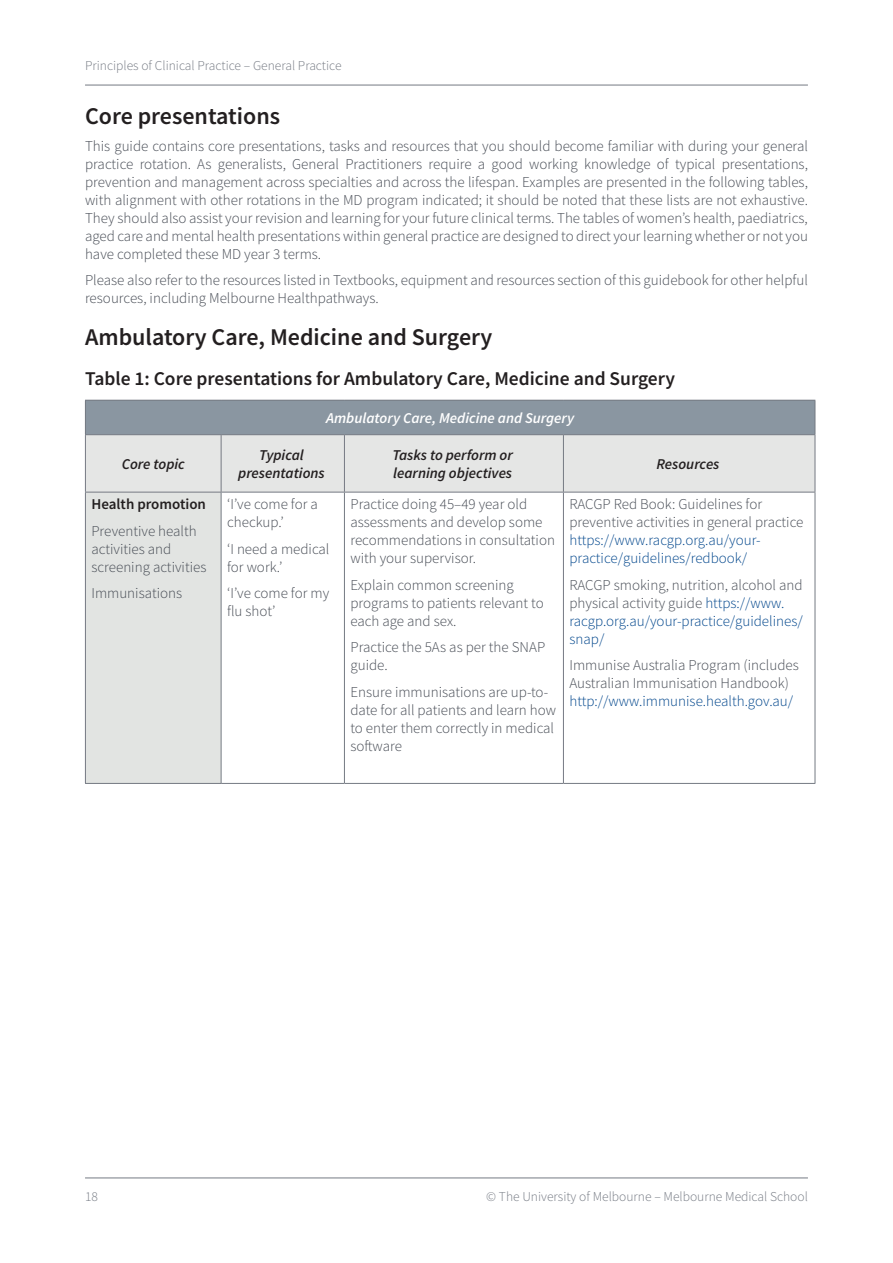
<style>
.page{position:relative;width:893px;height:1263px;background:#fff}
.page>*{position:absolute;margin:0;border:0;box-sizing:border-box;transform-origin:0 0}
.t1{font:600 24px "Source Sans Pro";color:#231f20}
.t2{font:600 19.5px "Source Sans Pro";color:#231f20}
.t3{font:300 15px/18px "Source Sans Pro";color:#464b54}
.t4{font:300 15px/18px "Source Sans Pro";color:#01468c}
.t5{font:italic 600 15px/18px "Source Sans Pro";color:#231f20;text-align:center}
.t6{font:italic 600 15px "Source Sans Pro";color:#fff}
.t7{font:600 15px "Source Sans Pro";color:#231f20}
.t8{font:300 13.5px "Source Sans Pro";color:#757a83}
.s1{color:#464b54}
</style>
<div class="page">
<hr style="left:85px;top:85px;width:723px;height:1px;background:#757a83">
<hr style="left:85px;top:1177px;width:723px;height:1px;background:#757a83">
<div style="left:85px;top:400px;width:730px;height:35px;background:#8a96a1"></div>
<div style="left:86px;top:435px;width:729px;height:57px;background:#e5e6e5"></div>
<div style="left:85px;top:492px;width:136px;height:291px;background:#e2e4e2"></div>
<hr style="left:85px;top:492px;width:1px;height:291px;background:#757a83">
<hr style="left:221px;top:492px;width:1px;height:291px;background:#757a83">
<hr style="left:344px;top:492px;width:1px;height:291px;background:#757a83">
<hr style="left:563px;top:492px;width:1px;height:291px;background:#757a83">
<hr style="left:815px;top:492px;width:1px;height:291px;background:#757a83">
<hr style="left:85px;top:783px;width:136px;height:1px;background:#757a83">
<hr style="left:221px;top:783px;width:123px;height:1px;background:#757a83">
<hr style="left:344px;top:783px;width:219px;height:1px;background:#757a83">
<hr style="left:563px;top:783px;width:252px;height:1px;background:#757a83">
<hr style="left:85px;top:400px;width:136px;height:1px;background:#757a83">
<hr style="left:85px;top:401px;width:1px;height:33px;background:#757a83">
<hr style="left:221px;top:400px;width:123px;height:1px;background:#757a83">
<hr style="left:344px;top:400px;width:219px;height:1px;background:#757a83">
<hr style="left:563px;top:400px;width:252px;height:1px;background:#757a83">
<hr style="left:815px;top:401px;width:1px;height:33px;background:#757a83">
<hr style="left:85px;top:434px;width:136px;height:1px;background:#757a83">
<hr style="left:85px;top:435px;width:1px;height:57px;background:#757a83">
<hr style="left:221px;top:434px;width:123px;height:1px;background:#757a83">
<hr style="left:221px;top:435px;width:1px;height:57px;background:#757a83">
<hr style="left:344px;top:434px;width:219px;height:1px;background:#757a83">
<hr style="left:344px;top:435px;width:1px;height:57px;background:#757a83">
<hr style="left:563px;top:434px;width:252px;height:1px;background:#757a83">
<hr style="left:563px;top:435px;width:1px;height:57px;background:#757a83">
<hr style="left:815px;top:435px;width:1px;height:57px;background:#757a83">
<hr style="left:85px;top:492px;width:136px;height:1px;background:#757a83">
<hr style="left:221px;top:492px;width:123px;height:1px;background:#757a83">
<hr style="left:344px;top:492px;width:219px;height:1px;background:#757a83">
<hr style="left:563px;top:492px;width:252px;height:1px;background:#757a83">
<p class="t8" style="left:85px;top:57px;width:258px">Principles of Clinical Practice – General Practice</p>
<h1 class="t1" style="left:85px;top:101px;width:197px">Core presentations</h1>
<p class="t3" style="left:85px;top:137px;width:724px;text-align:justify">This guide contains core presentations, tasks and resources that you should become familiar with during your general practice rotation. As generalists, General Practitioners require a good working knowledge of typical presentations, prevention and management across specialties and across the lifespan. Examples are presented in the following tables, with alignment with other rotations in the MD program indicated; it should be noted that these lists are not exhaustive.<br>They should also assist your revision and learning for your future clinical terms. The tables of women’s health, paediatrics, aged care and mental health presentations within general practice are designed to direct your learning whether or not you have completed these MD year 3 terms.</p>
<p class="t3" style="left:85px;top:271px;width:724px">Please also refer to the resources listed in Textbooks, equipment and resources section of this guidebook for other helpful resources, including Melbourne Healthpathways.</p>
<h1 class="t1" style="left:85px;top:321px;width:409px">Ambulatory Care, Medicine and Surgery</h1>
<h2 class="t2" style="left:85px;top:366px;width:591px">Table 1: Core presentations for Ambulatory Care, Medicine and Surgery</h2>
<p class="t6" style="left:326px;top:408px;width:250px">Ambulatory Care, Medicine and Surgery</p>
<p class="t5" style="left:122px;top:455px;width:65px">Core topic</p>
<p class="t5" style="left:238px;top:446px;width:88px">Typical presentations</p>
<p class="t5" style="left:392px;top:446px;width:122px;text-align:left">Tasks to perform or learning objectives</p>
<p class="t5" style="left:656px;top:455px;width:65px">Resources</p>
<p class="t7" style="left:91px;top:494px;width:116px">Health promotion</p>
<p class="t3" style="left:91px;top:522px;width:117px">Preventive health activities and screening activities</p>
<p class="t3" style="left:91px;top:584px;width:92px">Immunisations</p>
<p class="t3" style="left:227px;top:495px;width:92px">‘I’ve come for a checkup.’</p>
<p class="t3" style="left:227px;top:540px;width:104px">‘I need a medical for work.’</p>
<p class="t3" style="left:227px;top:584px;width:104px">‘I’ve come for my flu shot’</p>
<p class="t3" style="left:569px;top:495px;width:236px">RACGP Red Book: Guidelines for preventive activities in general practice</p>
<p class="t4" style="left:569px;top:531px;width:193px">https://www.racgp.org.au/your&shy;practice/guidelines/redbook/</p>
<p class="t4" style="left:569px;top:576px;width:235px"><span class="s1">RACGP smoking, nutrition, alcohol and physical activity guide</span> https://www. racgp.org.au/your-practice/guidelines/ snap/</p>
<p class="t3" style="left:569px;top:656px;width:231px">Immunise Australia Program (includes<br>Australian Immunisation Handbook)</p>
<p class="t4" style="left:569px;top:692px;width:225px">http://www.immunise.health.gov.au/</p>
<p class="t3" style="left:350px;top:495px;width:206px">Practice doing 45–49 year old assessments and develop some recommendations in consultation with your supervisor.</p>
<p class="t3" style="left:350px;top:576px;width:195px">Explain common screening programs to patients relevant to each age and sex.</p>
<p class="t3" style="left:350px;top:638px;width:196px">Practice the 5As as per the SNAP guide.</p>
<p class="t3" style="left:350px;top:683px;width:207px">Ensure immunisations are up-to&shy;date for all patients and learn how to enter them correctly in medical software</p>
<p class="t8" style="left:85px;top:1188px;width:14px">18</p>
<p class="t8" style="left:486px;top:1188px;width:323px">© The University of Melbourne – Melbourne Medical School</p>
</div>
